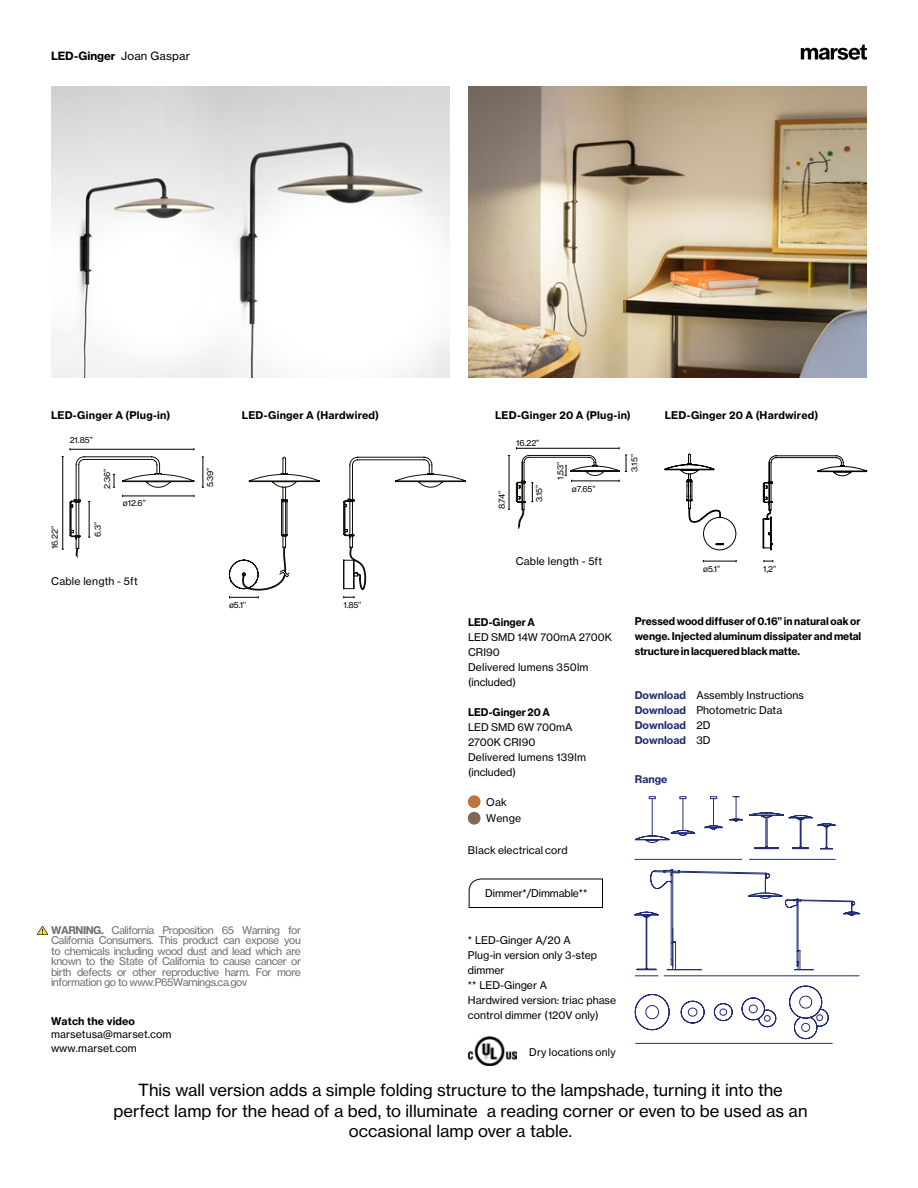
<style>
.page{position:relative;width:918px;height:1188px;background:#fff}
.page>*{position:absolute;margin:0;border:0;box-sizing:border-box;transform-origin:0 0}
.t1{font:16.5px/20.2px "N Haas Grotesk TX Pro 55 Rg";color:#000;text-align:center}
.t2{font:11.25px "N Haas Grotesk TX Pro 75 Bd";color:#000}
.t3{font:10.5px/15px "N Haas Grotesk TX Pro 55 Rg";color:#000}
.t4{font:10.5px/10.5px "N Haas Grotesk TX Pro 55 Rg";letter-spacing:-.04em;color:#706f6f;text-align:justify}
.t5{font:10.5px/15px "N Haas Grotesk TX Pro 75 Bd";letter-spacing:.01em;color:#000;text-align:justify}
.t6{font:10.5px/15px "N Haas Grotesk TX Pro 75 Bd";color:#202d76}
.t7{font:10.5px "N Haas Grotesk TX Pro 55 Rg";letter-spacing:.02em;color:#000}
.t8{font:8.25px "N Haas Grotesk TX Pro 55 Rg";color:#000}
.s1{font-family:"N Haas Grotesk TX Pro 55 Rg"}
.s2{font-family:"N Haas Grotesk TX Pro 75 Bd";color:#202d76}
.s3{font-family:"N Haas Grotesk TX Pro 55 Rg";color:#000}
.s4{font-family:"N Haas Grotesk TX Pro 75 Bd"}
</style>
<div class="page">
<div style="left:468px;top:796px;width:12px;height:12px;background:#bc763d;border-radius:50%"></div>
<div style="left:468px;top:796px;width:12px;height:12px;border:1px solid #bc763d;border-radius:50%"></div>
<div style="left:468px;top:812px;width:12px;height:12px;background:#7f6857;border-radius:50%"></div>
<div style="left:468px;top:812px;width:12px;height:12px;border:1px solid #7f6857;border-radius:50%"></div>
<svg style="left:469px;top:878px;width:134px;height:30px"></svg>
<svg style="left:801px;top:45px;width:66px;height:15px"></svg>
<img style="left:469px;top:1036px;width:47px;height:30px">
<hr style="left:70px;top:449px;width:124px;height:1px;background:#000">
<hr style="left:203px;top:457px;width:1px;height:30px;background:#000">
<img style="left:468px;top:86px;width:399px;height:292px">
<hr style="left:509px;top:456px;width:1px;height:53px;background:#000">
<hr style="left:703px;top:561px;width:33px;height:1px;background:#000">
<svg style="left:764px;top:560px;width:10px;height:2px"></svg>
<hr style="left:516px;top:448px;width:103px;height:1px;background:#000">
<svg style="left:516px;top:455px;width:111px;height:74px"></svg>
<img style="left:51px;top:86px;width:399px;height:292px">
<hr style="left:635px;top:859px;width:107px;height:1px;background:#202d76">
<hr style="left:750px;top:859px;width:85px;height:1px;background:#202d76">
<svg style="left:749px;top:812px;width:87px;height:37px"></svg>
<svg style="left:634px;top:870px;width:226px;height:174px"></svg>
<hr style="left:636px;top:1043px;width:196px;height:1px;background:#202d76">
<svg style="left:664px;top:453px;width:203px;height:97px"></svg>
<svg style="left:730px;top:796px;width:12px;height:25px"></svg>
<svg style="left:62px;top:456px;width:133px;height:102px"></svg>
<svg style="left:635px;top:796px;width:88px;height:47px"></svg>
<svg style="left:228px;top:457px;width:238px;height:141px"></svg>
<svg style="left:37px;top:926px;width:10px;height:9px"></svg>
<p class="t2" style="left:51px;top:48px;width:141px">LED-Ginger <span class="s1">Joan Gaspar</span></p>
<p class="t5" style="left:51px;top:408px;width:121px">LED-Ginger A (Plug-in)</p>
<p class="t5" style="left:242px;top:408px;width:139px">LED-Ginger A (Hardwired)</p>
<p class="t5" style="left:495px;top:408px;width:137px">LED-Ginger 20 A (Plug-in)</p>
<p class="t5" style="left:665px;top:408px;width:155px">LED-Ginger 20 A (Hardwired)</p>
<p class="t8" style="left:70px;top:435px;width:25px">21.85”</p>
<p class="t8" style="left:102px;top:489px;width:22px;rotate:-90deg">2.36”</p>
<p class="t8" style="left:50px;top:549px;width:25px;rotate:-90deg">16.22”</p>
<p class="t8" style="left:93px;top:537px;width:17px;rotate:-90deg">6.3”</p>
<p class="t8" style="left:123px;top:498px;width:25px">ø12.6”</p>
<p class="t3" style="left:51px;top:574px;width:88px">Cable length - 5ft</p>
<p class="t8" style="left:516px;top:438px;width:25px">16.22”</p>
<p class="t8" style="left:205px;top:487px;width:22px;rotate:-90deg">5.39”</p>
<p class="t8" style="left:555px;top:480px;width:20px;rotate:-90deg">1,53”</p>
<p class="t8" style="left:630px;top:472px;width:19px;rotate:-90deg">3.15”</p>
<p class="t8" style="left:572px;top:484px;width:25px">ø7.65”</p>
<p class="t8" style="left:497px;top:509px;width:20px;rotate:-90deg">8.74”</p>
<p class="t8" style="left:534px;top:502px;width:19px;rotate:-90deg">3.15”</p>
<p class="t8" style="left:229px;top:600px;width:19px">ø5.1’’</p>
<p class="t8" style="left:343px;top:600px;width:20px">1.85’’</p>
<p class="t3" style="left:516px;top:553px;width:88px">Cable length - 5ft</p>
<p class="t8" style="left:703px;top:564px;width:19px">ø5.1”</p>
<p class="t8" style="left:763px;top:564px;width:15px">1,2”</p>
<p class="t5" style="left:468px;top:614px;width:69px">LED-Ginger A</p>
<p class="t3" style="left:468px;top:629px;width:146px">LED SMD 14W 700mA 2700K<br>CRI90<br>Delivered lumens 350lm (included)</p>
<p class="t5" style="left:468px;top:704px;width:83px">LED-Ginger 20 A</p>
<p class="t3" style="left:468px;top:719px;width:120px">LED SMD 6W 700mA<br>2700K CRI90<br>Delivered lumens 139lm (included)</p>
<p class="t3" style="left:486px;top:794px;width:36px;line-height:16.5px">Oak<br>Wenge</p>
<p class="t3" style="left:468px;top:842px;width:101px">Black electrical cord</p>
<p class="t3" style="left:485px;top:885px;width:104px">Dimmer*/Dimmable**</p>
<p class="t5" style="left:635px;top:614px;width:228px">Pressed wood diffuser of 0.16’’ in natural oak or wenge. Injected aluminum dissipater and metal structure in lacquered black matte.</p>
<p class="t3" style="left:635px;top:687px;width:171px"><span class="s2">Download</span> Assembly Instructions<br><span class="s2">Download</span> Photometric Data</p>
<p class="t6" style="left:635px;top:717px;width:77px">Download <span class="s3">2D<br></span>Download <span class="s3">3D</span></p>
<p class="t6" style="left:635px;top:772px;width:34px">Range</p>
<p class="t4" style="left:51px;top:925px;width:251px"><span class="s4">WARNING.</span> California Proposition 65 Warning for California Consumers. This product can expose you to chemicals including wood dust and lead which are known to the State of California to cause cancer or birth defects or other reproductive harm. For more information go to www.P65Warnings.ca.gov</p>
<p class="t5" style="left:51px;top:1014px;width:86px">Watch the video</p>
<p class="t3" style="left:51px;top:1028px;width:122px;line-height:13.5px">marsetusa@marset.com www.marset.com</p>
<p class="t3" style="left:468px;top:932px;width:150px">* LED-Ginger A/20 A<br>Plug-in version only 3-step dimmer<br>** LED-Ginger A<br>Hardwired version: triac phase control dimmer (120V only)</p>
<p class="t7" style="left:529px;top:1046px;width:88px">Dry locations only</p>
<h1 class="t1" style="left:113px;top:1080px;width:696px">This wall version adds a simple folding structure to the lampshade, turning it into the perfect lamp for the head of a bed, to illuminate a reading corner or even to be used as an occasional lamp over a table.</h1>
</div>
